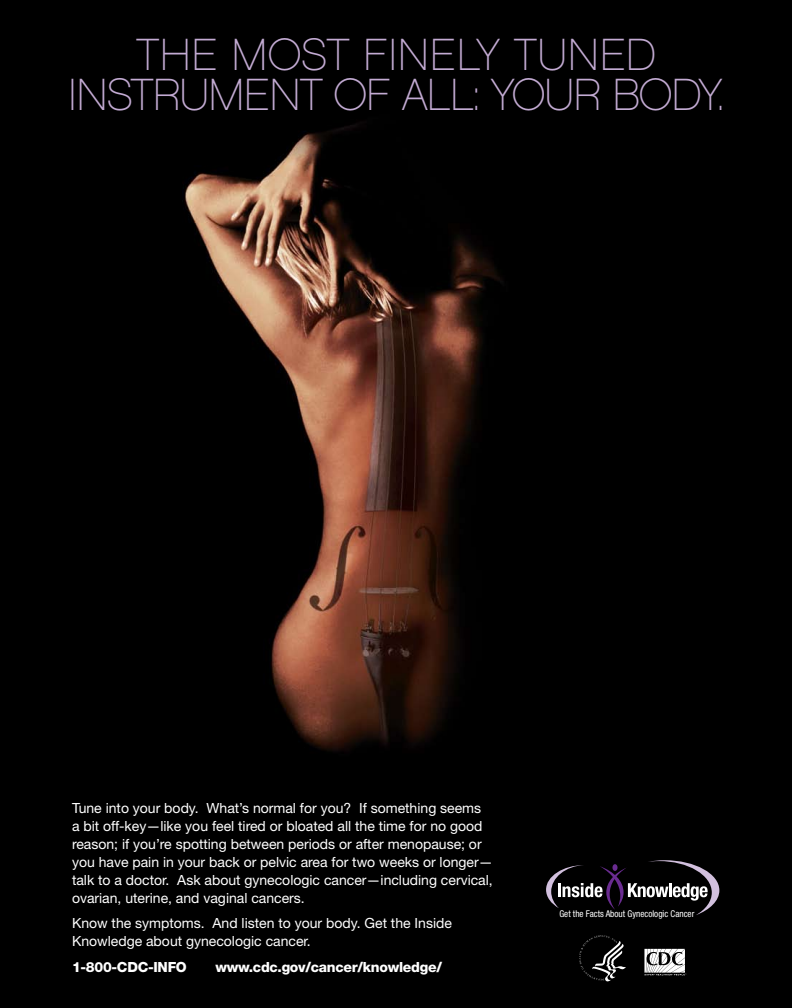
<style>
.page{position:relative;width:792px;height:1008px;background:#000}
.page>*{position:absolute;margin:0;border:0;box-sizing:border-box;transform-origin:0 0}
.t1{font:45px/40px "Chalet Paris Nineteen Eighty";letter-spacing:-.03em;color:#c3abd3;text-align:center}
.t2{font:14px/18px "Helvetica Neue";color:#fff}
.t3{font:800 14px "Helvetica Neue";letter-spacing:-.02em;color:#fff}
.t4{font:condensed 9.4px "Helvetica Neue";color:#fff}
</style>
<div class="page">
<img style="left:185px;top:122px;width:318px;height:629px">
<svg style="left:546px;top:860px;width:173px;height:55px"></svg>
<div style="left:612px;top:864px;width:6px;height:7px;background:#6a2c91;border-radius:50%"></div>
<svg style="left:579px;top:935px;width:47px;height:46px"></svg>
<svg style="left:644px;top:949px;width:43px;height:26px"></svg>
<h1 class="t1" style="left:68px;top:35px;width:658px">THE MOST FINELY TUNED<br>INSTRUMENT OF ALL: YOUR BODY.</h1>
<p class="t2" style="left:72px;top:799px;width:422px">Tune into your body. What’s normal for you? If something seems<br>a bit off-key—like you feel tired or bloated all the time for no good reason; if you’re spotting between periods or after menopause; or you have pain in your back or pelvic area for two weeks or longer— talk to a doctor. Ask about gynecologic cancer—including cervical, ovarian, uterine, and vaginal cancers.</p>
<p class="t2" style="left:72px;top:914px;width:381px">Know the symptoms. And listen to your body. Get the Inside<br>Knowledge about gynecologic cancer.</p>
<p class="t3" style="left:72px;top:959px;width:116px">1-800-CDC-INFO</p>
<p class="t3" style="left:215px;top:959px;width:228px">www.cdc.gov/cancer/knowledge/</p>
<p class="t4" style="left:559px;top:909px;width:136px">Get the Facts About Gynecologic Cancer</p>
</div>
